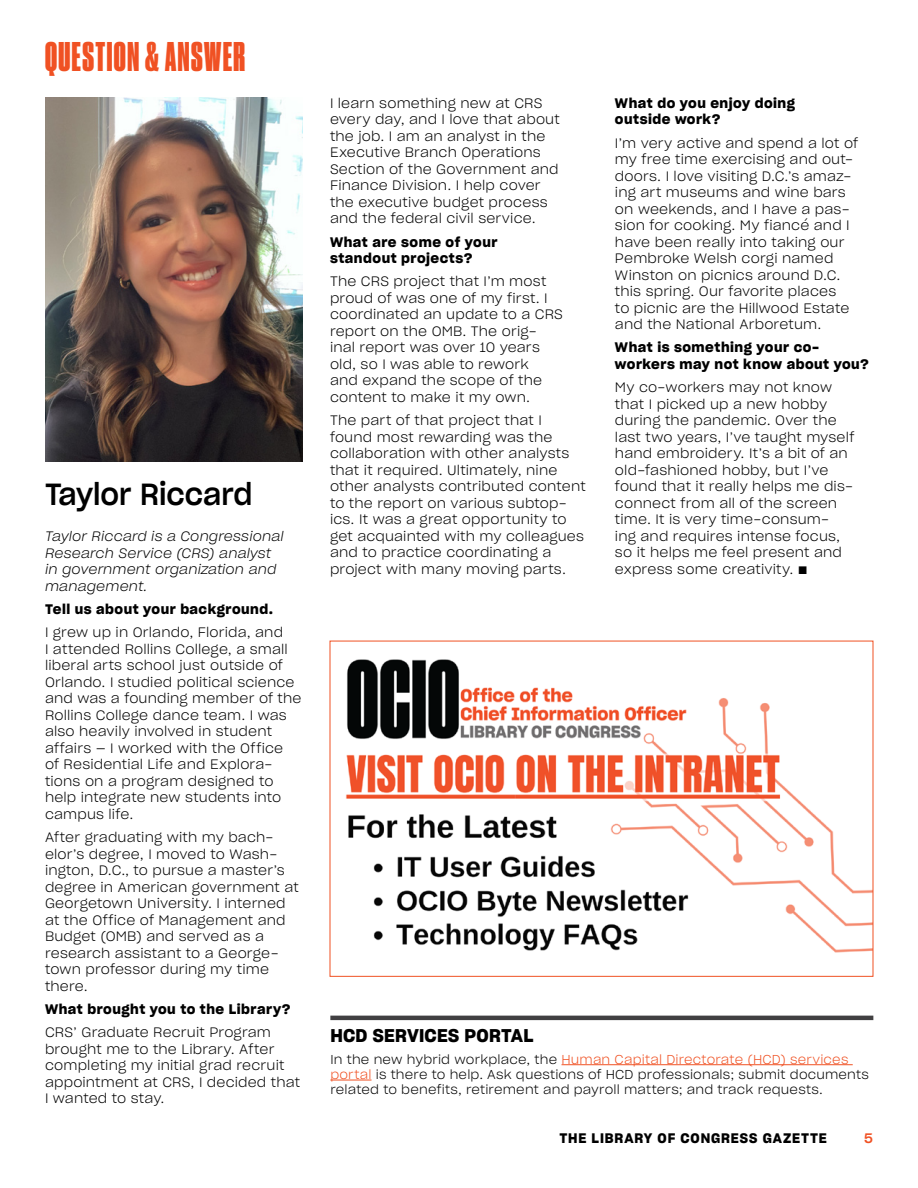
<style>
.page{position:relative;width:918px;height:1188px;background:#fff}
.page>*{position:absolute;margin:0;border:0;box-sizing:border-box;transform-origin:0 0}
.Section_header{font:39px "Druk Cond Super";letter-spacing:.04em;color:#f05123}
.HEADLINE-20{font:30px "Sharp Grotesk Medium 20";color:#000;scale:.95 1}
.Box_ad_-_headline{font:18px "Sharp Grotesk Sm Bold 20";letter-spacing:.015em;color:#000}
.Text{font:13.5px/16.5px "Sharp Grotesk Light 20";letter-spacing:.01em;color:#000}
.Text-2{font:13.5px/16.5px "Sharp Grotesk Sm Bold 20";letter-spacing:.04em;color:#000}
.Text-3{font:13.5px/16.5px "Sharp Grotesk Light Italic 20";letter-spacing:.01em;color:#000}
.Text-4{font:13.5px "Sharp Grotesk Sm Bold 20";letter-spacing:.065em;color:#000}
.t1{font:13.5px "Sharp Grotesk Medium 20";color:#f05123}
.Box_ad_-_text{font:12.75px/15.3px "Sharp Grotesk Light 20";letter-spacing:.015em;color:#000}
.s1{color:#f05123}
</style>
<div class="page">
<img style="left:45px;top:97px;width:258px;height:364px">
<img style="left:346px;top:659px;width:525px;height:294px">
<hr style="left:330px;top:1016px;width:543px;height:4px;background:#414042">
<hr style="left:562px;top:1064px;width:291px;height:1px;background:#f05123">
<hr style="left:330px;top:1080px;width:42px;height:1px;background:#f05123">
<p class="Section_header" style="left:45px;top:33px;width:202px">QUESTION &amp; ANSWER</p>
<p class="HEADLINE-20" style="left:45px;top:469px;width:220px">Taylor Riccard</p>
<p class="Text-3" style="left:45px;top:528px;width:240px">Taylor Riccard is a Congressional<br>Research Service (CRS) analyst in government organization and management.</p>
<p class="Text-2" style="left:45px;top:601px;width:230px">Tell us about your background.</p>
<p class="Text" style="left:45px;top:624px;width:258px">I grew up in Orlando, Florida, and<br>I attended Rollins College, a small liberal arts school just outside of<br>Orlando. I studied political science and was a founding member of the<br>Rollins College dance team. I was also heavily involved in student affairs — I worked with the Office<br>of Residential Life and Explora&shy;tions on a program designed to help integrate new students into campus life.</p>
<p class="Text" style="left:45px;top:829px;width:255px">After graduating with my bach&shy;elor’s degree, I moved to Wash&shy;ington, D.C., to pursue a master’s degree in American government at<br>Georgetown University. I interned at the Office of Management and<br>Budget (OMB) and served as a research assistant to a George&shy;town professor during my time there.</p>
<p class="Text-2" style="left:45px;top:1000px;width:247px">What brought you to the Library?</p>
<p class="Text" style="left:45px;top:1024px;width:257px">CRS’ Graduate Recruit Program brought me to the Library. After completing my initial grad recruit appointment at CRS, I decided that<br>I wanted to stay.</p>
<p class="Text" style="left:330px;top:94px;width:231px">I learn something new at CRS every day, and I love that about the job. I am an analyst in the<br>Executive Branch Operations<br>Section of the Government and<br>Finance Division. I help cover the executive budget process and the federal civil service.</p>
<p class="Text-2" style="left:330px;top:233px;width:169px">What are some of your standout projects?</p>
<p class="Text" style="left:330px;top:273px;width:234px">The CRS project that I’m most proud of was one of my first. I coordinated an update to a CRS report on the OMB. The orig&shy;inal report was over 10 years old, so I was able to rework<br>and expand the scope of the content to make it my own.</p>
<p class="Text" style="left:330px;top:412px;width:257px">The part of that project that I found most rewarding was the collaboration with other analysts that it required. Ultimately, nine other analysts contributed content to the report on various subtop&shy;ics. It was a great opportunity to get acquainted with my colleagues and to practice coordinating a project with many moving parts.</p>
<p class="Text-2" style="left:615px;top:95px;width:181px">What do you enjoy doing outside work?</p>
<p class="Text" style="left:615px;top:134px;width:245px">I’m very active and spend a lot of my free time exercising and out&shy;doors. I love visiting D.C.’s amaz&shy;ing art museums and wine bars on weekends, and I have a pas&shy;sion for cooking. My fiancé and I have been really into taking our<br>Pembroke Welsh corgi named<br>Winston on picnics around D.C. this spring. Our favorite places<br>to picnic are the Hillwood Estate and the National Arboretum.</p>
<p class="Text-2" style="left:615px;top:339px;width:255px">What is something your co&shy;workers may not know about you?</p>
<p class="Text" style="left:615px;top:379px;width:241px">My co-workers may not know that I picked up a new hobby during the pandemic. Over the last two years, I’ve taught myself hand embroidery. It’s a bit of an old-fashioned hobby, but I’ve found that it really helps me dis&shy;connect from all of the screen time. It is very time-consum-<br>ing and requires intense focus, so it helps me feel present and express some creativity. ▪</p>
<p class="Box_ad_-_headline" style="left:330px;top:1021px;width:205px">HCD SERVICES PORTAL</p>
<p class="Box_ad_-_text" style="left:330px;top:1051px;width:540px">In the new hybrid workplace, the <span class="s1">Human Capital Directorate (HCD) services portal</span> is there to help. Ask questions of HCD professionals; submit documents related to benefits, retirement and payroll matters; and track requests.</p>
<p class="Text-4" style="left:559px;top:1127px;width:269px">THE LIBRARY OF CONGRESS GAZETTE</p>
<p class="t1" style="left:864px;top:1127px;width:10px">5</p>
</div>
